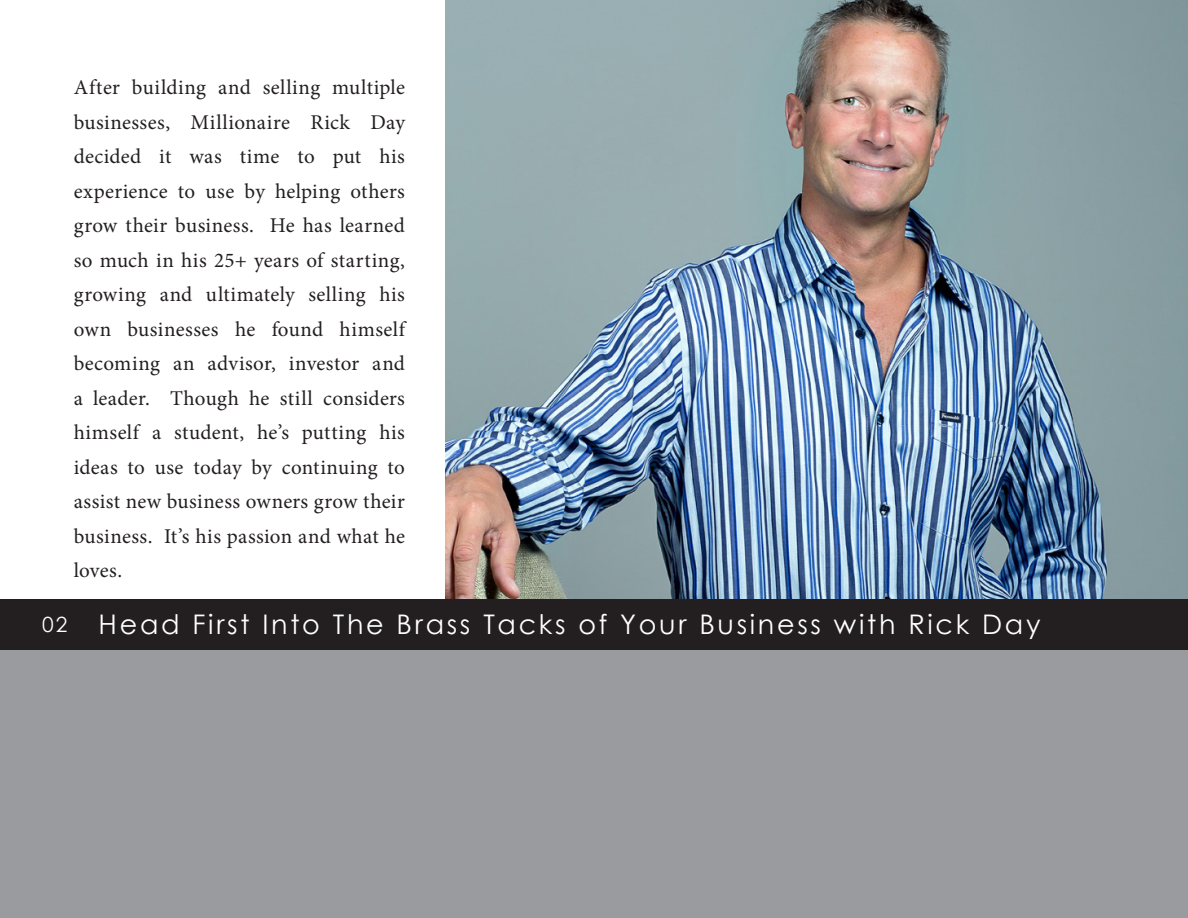
<style>
.page{position:relative;width:1188px;height:918px;background:#fff}
.page>*{position:absolute;margin:0;border:0;box-sizing:border-box;transform-origin:0 0}
.Subtitle_18pt_white{font:27px "Century Gothic";letter-spacing:.1em;color:#fff}
.Normal_12pt_light{font:21px/34.5px "Minion Pro";letter-spacing:.015em;color:#231f20;text-align:justify}
.Subtitle_18pt_regula{font:21px "Century Gothic";color:#fff}
</style>
<div class="page">
<div style="left:0;top:599px;width:1188px;height:51px;background:#231f20"></div>
<div style="left:0;top:650px;width:1188px;height:268px;background:#999b9e"></div>
<img style="left:445px;top:0;width:743px;height:599px">
<p class="Normal_12pt_light" style="left:74px;top:71px;width:333px">After building and selling multiple businesses, Millionaire Rick Day decided it was time to put his experience to use by helping others grow their business. He has learned so much in his 25+ years of starting, growing and ultimately selling his own businesses he found himself becoming an advisor, investor and a leader. Though he still considers himself a student, he’s putting his ideas to use today by continuing to assist new business owners grow their business. It’s his passion and what he loves.</p>
<p class="Subtitle_18pt_regula" style="left:42px;top:609px;width:27px">02</p>
<p class="Subtitle_18pt_white" style="left:99px;top:606px;width:943px">Head First Into The Brass Tacks of Your Business with Rick Day</p>
</div>
